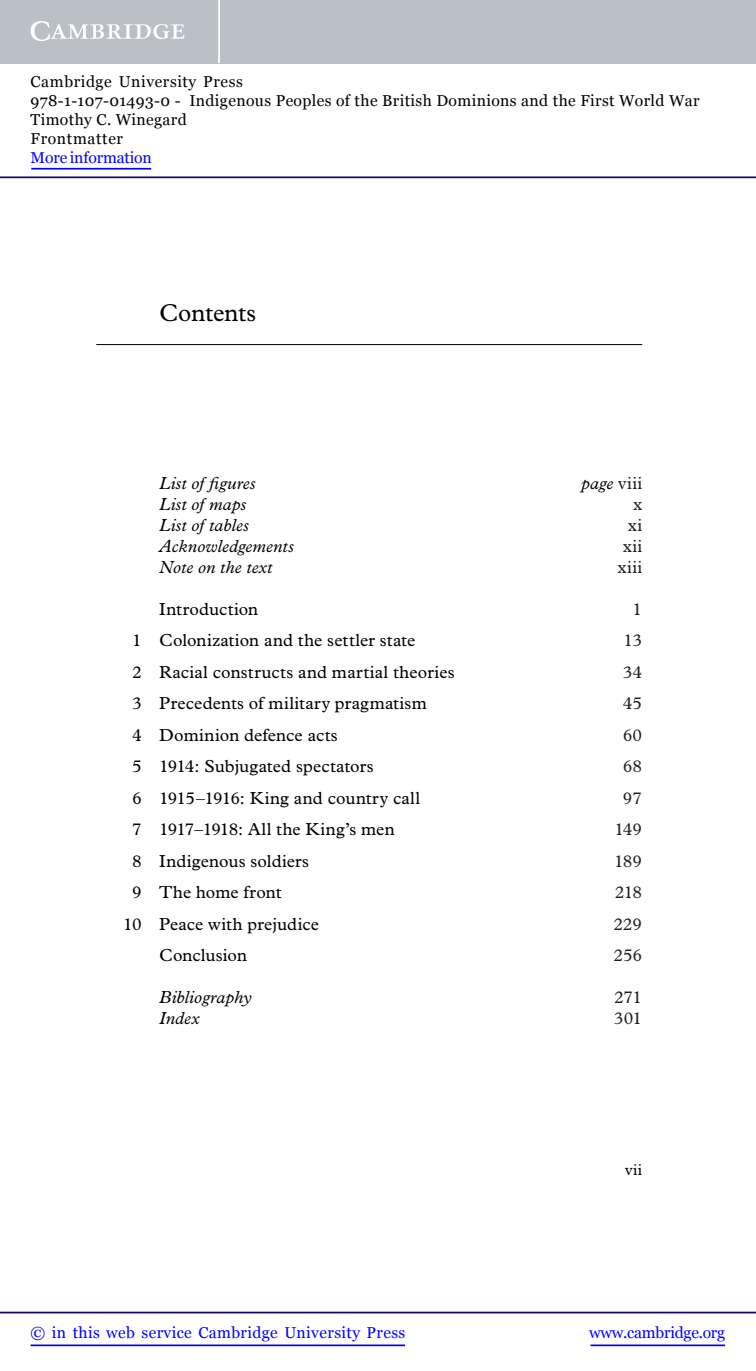
<style>
.page{position:relative;width:756px;height:1371px;background:#fff}
.page>*{position:absolute;margin:0;border:0;box-sizing:border-box;transform-origin:0 0}
.t1{font:24.5px "Plantin Std";letter-spacing:-.005em;color:#000}
.t2{font:17.5px "Plantin Std";letter-spacing:.01em;color:#000}
.t3{font:italic 17.5px "Plantin Std";letter-spacing:.01em;color:#000}
.t4{font:17.5px "Plantin Std";color:#231f20}
.t5{font:15.75px/18.9px "Georgia";letter-spacing:.025em;color:#000}
.t6{font:15.75px "Georgia";letter-spacing:.025em;color:#00f}
.t7{font:15.75px "Georgia";letter-spacing:-.015em;color:#00f}
.t8{font:15.75px "Georgia";letter-spacing:-.01em;color:#00f}
.t9{font:15.75px "Plantin Std";color:#000}
.s1{font-style:normal;color:#231f20}
</style>
<div class="page">
<hr style="left:591px;top:1344px;width:134px;height:1px;background:#00f">
<hr style="left:0;top:1311px;width:756px;height:2px;background:#150666">
<hr style="left:31px;top:1344px;width:374px;height:1px;background:#00f">
<div style="left:0;top:0;width:756px;height:63px;background:#bac0c6"></div>
<svg style="left:31px;top:21px;width:154px;height:20px"></svg>
<hr style="left:218px;top:0;width:2px;height:63px;background:#fff">
<hr style="left:0;top:176px;width:756px;height:2px;background:#150666">
<hr style="left:31px;top:168px;width:120px;height:1px;background:#00f">
<hr style="left:96px;top:344px;width:546px;height:1px;background:#000">
<p class="t5" style="left:31px;top:72px;width:671px">Cambridge University Press<br>978-1-107-01493-0 - Indigenous Peoples of the British Dominions and the First World War Timothy C. Winegard<br>Frontmatter</p>
<p class="t8" style="left:31px;top:148px;width:123px">More information</p>
<p class="t1" style="left:159px;top:298px;width:98px">Contents</p>
<p class="t3" style="left:159px;top:472px;width:98px">List of figures</p>
<p class="t3" style="left:581px;top:472px;width:63px">page <span class="s1">viii</span></p>
<p class="t3" style="left:159px;top:493px;width:89px">List of maps</p>
<p class="t4" style="left:634px;top:493px;width:10px">x</p>
<p class="t3" style="left:159px;top:514px;width:91px">List of tables</p>
<p class="t4" style="left:628px;top:514px;width:16px">xi</p>
<p class="t3" style="left:159px;top:535px;width:136px">Acknowledgements</p>
<p class="t4" style="left:623px;top:535px;width:21px">xii</p>
<p class="t3" style="left:159px;top:556px;width:115px">Note on the text</p>
<p class="t4" style="left:618px;top:556px;width:26px">xiii</p>
<p class="t2" style="left:159px;top:598px;width:101px">Introduction</p>
<p class="t4" style="left:633px;top:598px;width:11px">1</p>
<p class="t2" style="left:132px;top:630px;width:285px">1 Colonization and the settler state</p>
<p class="t4" style="left:623px;top:630px;width:20px">13</p>
<p class="t2" style="left:132px;top:661px;width:324px">2 Racial constructs and martial theories</p>
<p class="t4" style="left:623px;top:661px;width:21px">34</p>
<p class="t2" style="left:132px;top:693px;width:296px">3 Precedents of military pragmatism</p>
<p class="t4" style="left:623px;top:693px;width:21px">45</p>
<p class="t2" style="left:132px;top:724px;width:207px">4 Dominion defence acts</p>
<p class="t4" style="left:623px;top:724px;width:21px">60</p>
<p class="t2" style="left:132px;top:756px;width:243px">5 1914: Subjugated spectators</p>
<p class="t4" style="left:623px;top:756px;width:21px">68</p>
<p class="t2" style="left:132px;top:787px;width:290px">6 1915–1916: King and country call</p>
<p class="t4" style="left:623px;top:787px;width:21px">97</p>
<p class="t2" style="left:132px;top:819px;width:264px">7 1917–1918: All the King’s men</p>
<p class="t4" style="left:614px;top:819px;width:29px">149</p>
<p class="t2" style="left:132px;top:850px;width:179px">8 Indigenous soldiers</p>
<p class="t4" style="left:614px;top:850px;width:30px">189</p>
<p class="t2" style="left:132px;top:882px;width:151px">9 The home front</p>
<p class="t4" style="left:615px;top:882px;width:29px">218</p>
<p class="t2" style="left:123px;top:913px;width:197px">10 Peace with prejudice</p>
<p class="t4" style="left:613px;top:913px;width:30px">229</p>
<p class="t2" style="left:159px;top:945px;width:89px">Conclusion</p>
<p class="t4" style="left:613px;top:945px;width:30px">256</p>
<p class="t3" style="left:159px;top:987px;width:94px">Bibliography</p>
<p class="t4" style="left:614px;top:987px;width:30px">271</p>
<p class="t3" style="left:159px;top:1008px;width:42px">Index</p>
<p class="t4" style="left:614px;top:1008px;width:30px">301</p>
<p class="t9" style="left:625px;top:1160px;width:19px">vii</p>
<p class="t6" style="left:31px;top:1323px;width:376px">© in this web service Cambridge University Press</p>
<p class="t7" style="left:589px;top:1323px;width:137px">www.cambridge.org</p>
</div>
